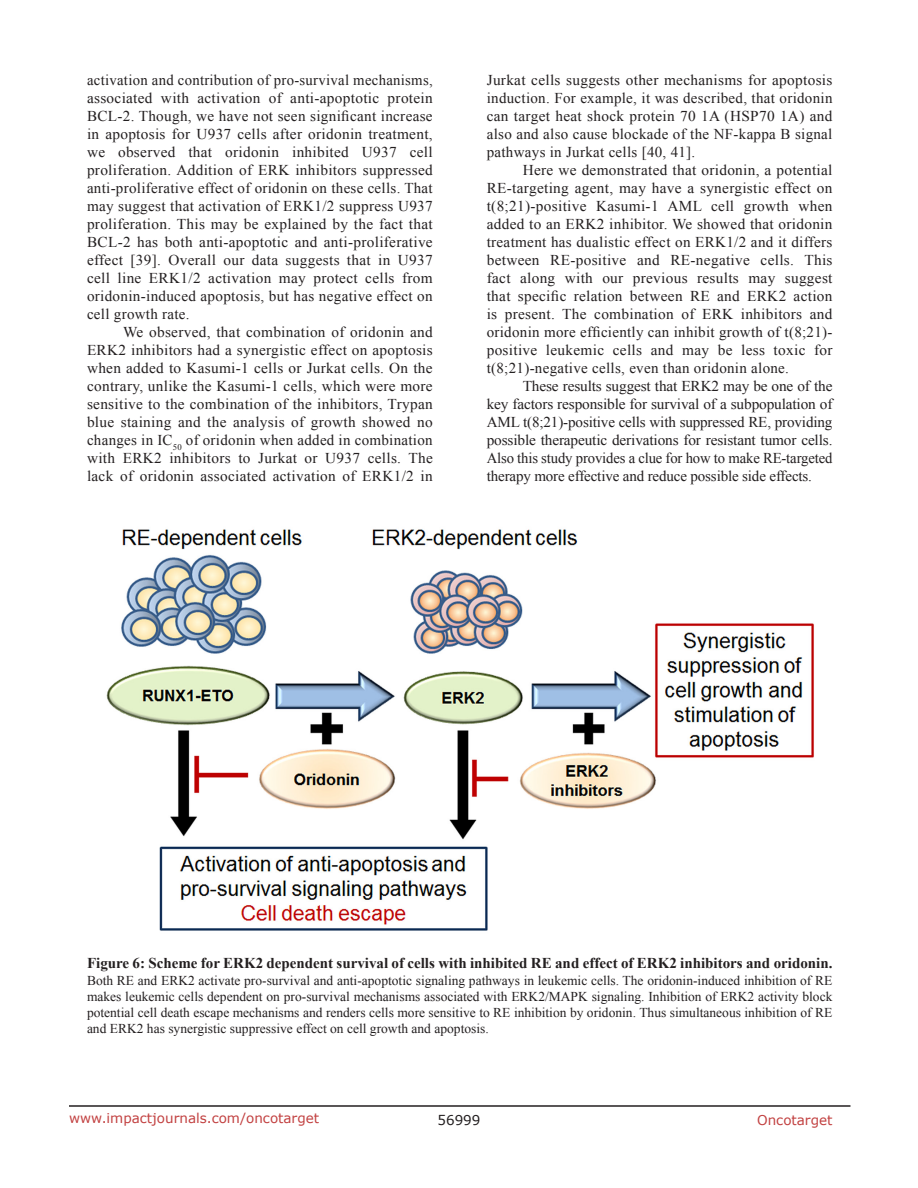
<style>
.page{position:relative;width:918px;height:1188px;background:#fff}
.page>*{position:absolute;margin:0;border:0;box-sizing:border-box;transform-origin:0 0}
.BodyText{font:15px/18px "Times New Roman";letter-spacing:.02em;color:#231f20;text-align:justify}
.figuretext{font:700 15px "Times New Roman";color:#231f20}
.figuretext-2{font:13.5px/16.2px "Times New Roman";color:#231f20;text-align:justify}
.t1{font:13.5px "Verdana";color:#c24141}
.t2{font:13.5px "Verdana";color:#231f20}
</style>
<div class="page">
<hr style="left:69px;top:1105px;width:781px;height:2px;background:#231f20">
<img style="left:106px;top:529px;width:708px;height:402px">
<p class="BodyText" style="left:87px;top:71px;width:347px">activation and contribution of pro-survival mechanisms, associated with activation of anti-apoptotic protein BCL-2. Though, we have not seen significant increase in apoptosis for U937 cells after oridonin treatment, we observed that oridonin inhibited U937 cell proliferation. Addition of ERK inhibitors suppressed anti-proliferative effect of oridonin on these cells. That may suggest that activation of ERK1/2 suppress U937 proliferation. This may be explained by the fact that BCL-2 has both anti-apoptotic and anti-proliferative effect [39]. Overall our data suggests that in U937 cell line ERK1/2 activation may protect cells from oridonin-induced apoptosis, but has negative effect on cell growth rate.</p>
<p class="BodyText" style="left:87px;top:323px;width:347px;text-indent:36px">We observed, that combination of oridonin and ERK2 inhibitors had a synergistic effect on apoptosis when added to Kasumi-1 cells or Jurkat cells. On the contrary, unlike the Kasumi-1 cells, which were more sensitive to the combination of the inhibitors, Trypan blue staining and the analysis of growth showed no changes in IC<sub>50</sub> of oridonin when added in combination with ERK2 inhibitors to Jurkat or U937 cells. The lack of oridonin associated activation of ERK1/2 in</p>
<p class="BodyText" style="left:487px;top:71px;width:347px">Jurkat cells suggests other mechanisms for apoptosis induction. For example, it was described, that oridonin can target heat shock protein 70 1A (HSP70 1A) and also and also cause blockade of the NF-kappa B signal pathways in Jurkat cells [40, 41].</p>
<p class="BodyText" style="left:487px;top:161px;width:347px;text-indent:36px">Here we demonstrated that oridonin, a potential RE-targeting agent, may have a synergistic effect on t(8;21)-positive Kasumi-1 AML cell growth when added to an ERK2 inhibitor. We showed that oridonin treatment has dualistic effect on ERK1/2 and it differs between RE-positive and RE-negative cells. This fact along with our previous results may suggest that specific relation between RE and ERK2 action is present. The combination of ERK inhibitors and oridonin more efficiently can inhibit growth of t(8;21)- positive leukemic cells and may be less toxic for t(8;21)-negative cells, even than oridonin alone.</p>
<p class="BodyText" style="left:487px;top:377px;width:347px;text-indent:36px">These results suggest that ERK2 may be one of the key factors responsible for survival of a subpopulation of AML t(8;21)-positive cells with suppressed RE, providing possible therapeutic derivations for resistant tumor cells.<br>Also this study provides a clue for how to make RE-targeted therapy more effective and reduce possible side effects.</p>
<p class="figuretext" style="left:87px;top:953px;width:747px">Figure 6: Scheme for ERK2 dependent survival of cells with inhibited RE and effect of ERK2 inhibitors and oridonin.</p>
<p class="figuretext-2" style="left:87px;top:972px;width:747px">Both RE and ERK2 activate pro-survival and anti-apoptotic signaling pathways in leukemic cells. The oridonin-induced inhibition of RE makes leukemic cells dependent on pro-survival mechanisms associated with ERK2/MAPK signaling. Inhibition of ERK2 activity block potential cell death escape mechanisms and renders cells more sensitive to RE inhibition by oridonin. Thus simultaneous inhibition of RE and ERK2 has synergistic suppressive effect on cell growth and apoptosis.</p>
<p class="t1" style="left:69px;top:1109px;width:252px">www.impactjournals.com/oncotarget</p>
<p class="t2" style="left:438px;top:1111px;width:44px">56999</p>
<p class="t1" style="left:757px;top:1111px;width:77px">Oncotarget</p>
</div>
